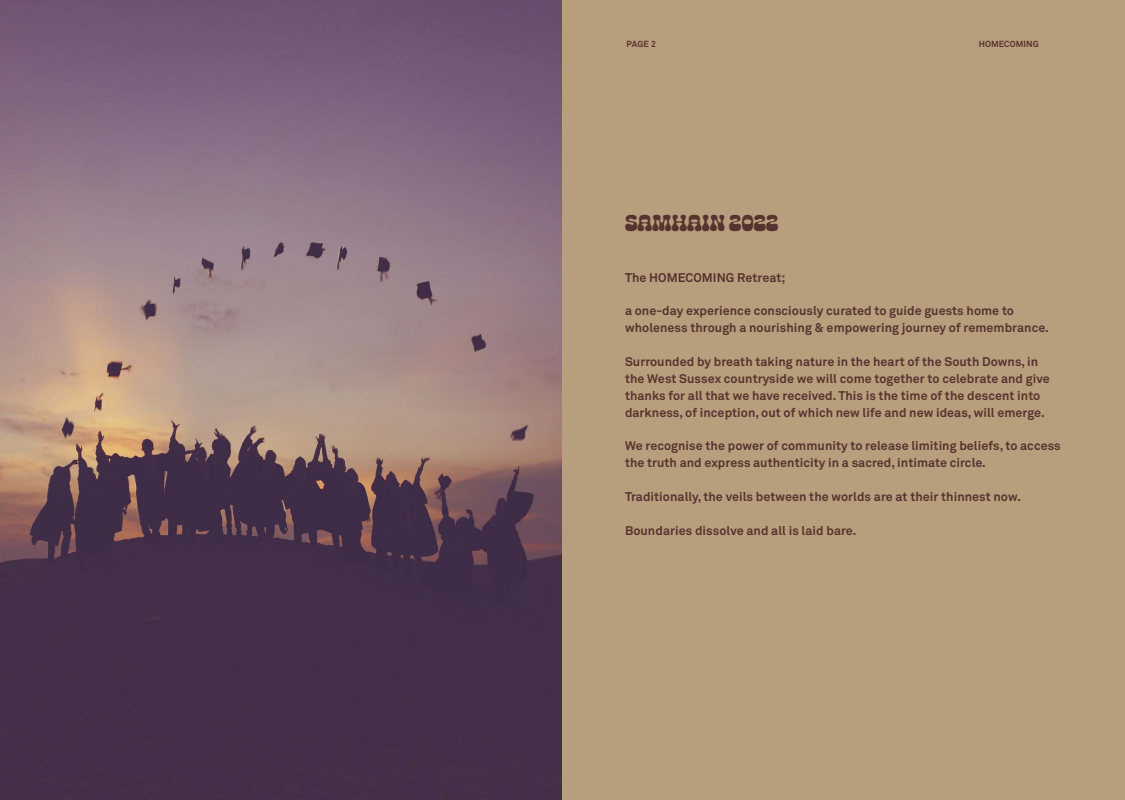
<style>
.page{position:relative;width:1125px;height:800px;background:#fff}
.page>*{position:absolute;margin:0;border:0;box-sizing:border-box;transform-origin:0 0}
.t1{font:25px "Cheee Juanito";color:#57332f}
.t2{font:700 12.5px/16.9px "Akkurat";letter-spacing:.005em;color:#57332f}
.t3{font:700 8.75px "Akkurat";letter-spacing:.005em;color:#57332f}
</style>
<div class="page">
<img style="left:0;top:0;width:562px;height:800px">
<div style="left:562px;top:0;width:563px;height:800px;background:#b79f7d"></div>
<p class="t3" style="left:627px;top:38px;width:31px">PAGE 2</p>
<p class="t3" style="left:979px;top:38px;width:62px">HOMECOMING</p>
<h1 class="t1" style="left:625px;top:208px;width:155px">SAMHAIN 2022</h1>
<p class="t2" style="left:625px;top:269px;width:162px">The HOMECOMING Retreat;</p>
<p class="t2" style="left:625px;top:303px;width:425px">a one-day experience consciously curated to guide guests home to wholeness through a nourishing &amp; empowering journey of remembrance.</p>
<p class="t2" style="left:625px;top:353px;width:426px">Surrounded by breath taking nature in the heart of the South Downs, in the West Sussex countryside we will come together to celebrate and give thanks for all that we have received. This is the time of the descent into darkness, of inception, out of which new life and new ideas, will emerge.</p>
<p class="t2" style="left:625px;top:438px;width:437px">We recognise the power of community to release limiting beliefs, to access the truth and express authenticity in a sacred, intimate circle.</p>
<p class="t2" style="left:625px;top:488px;width:398px">Traditionally, the veils between the worlds are at their thinnest now.</p>
<p class="t2" style="left:625px;top:522px;width:233px">Boundaries dissolve and all is laid bare.</p>
</div>
